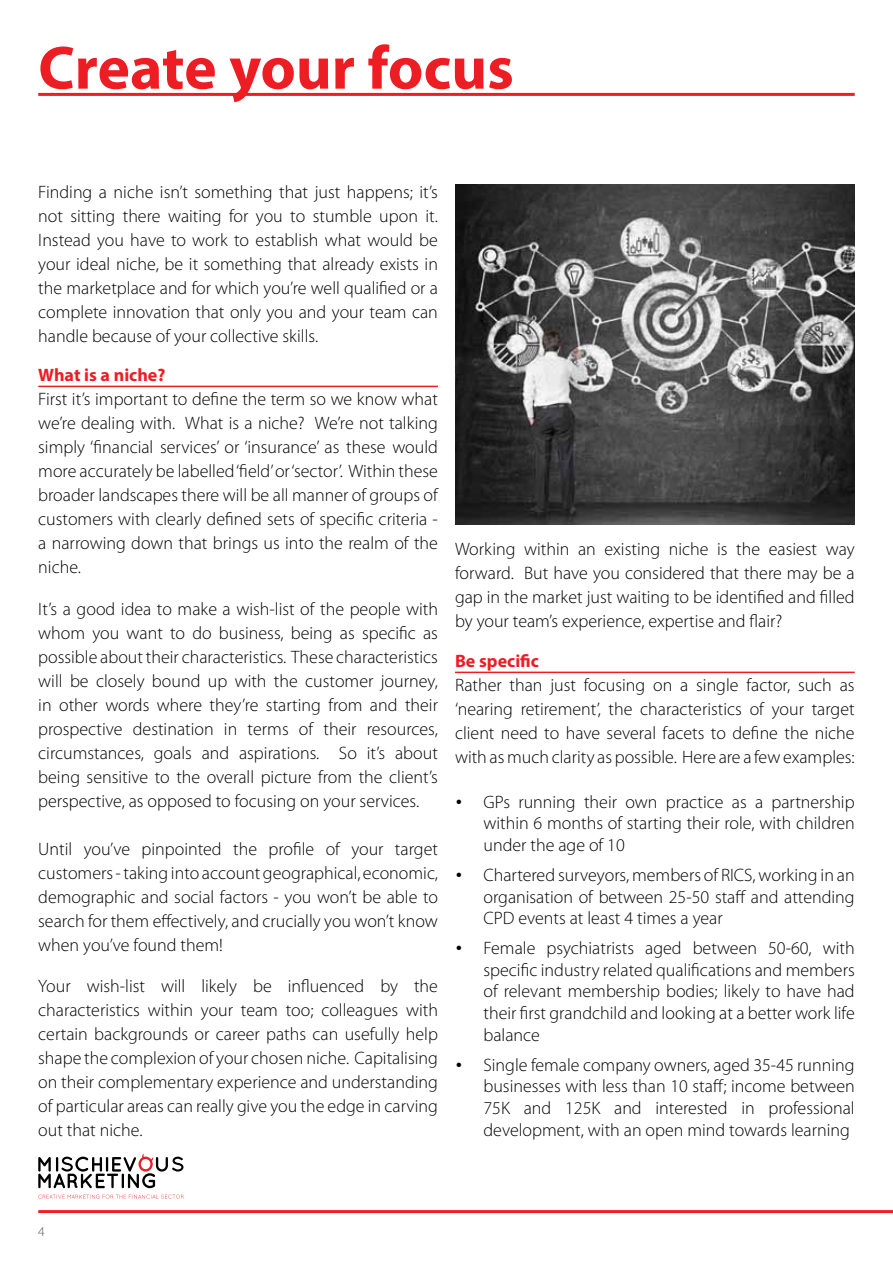
<style>
.page{position:relative;width:893px;height:1263px;background:#fff}
.page>*{position:absolute;margin:0;border:0;box-sizing:border-box;transform-origin:0 0}
.t1{font:700 61.5px "Myriad Pro";color:#ed1d24}
.t2{font:300 18px/24px "Myriad Pro";color:#000;text-align:justify}
.t3{font:700 18px "Myriad Pro";color:#ed1d24}
.t4{font:300 13.5px "Myriad Pro";color:#58595b}
.s1{font-family:"Gill Sans MT Pro";font-weight:400}
</style>
<div class="page">
<hr style="left:38px;top:1210px;width:855px;height:3px;background:#ed1d24">
<svg style="left:38px;top:1194px;width:146px;height:5px"></svg>
<svg style="left:38px;top:1154px;width:145px;height:34px"></svg>
<hr style="left:38px;top:386px;width:400px;height:1px;background:#ed1d24">
<hr style="left:455px;top:672px;width:400px;height:1px;background:#ed1d24">
<hr style="left:38px;top:93px;width:817px;height:3px;background:#ed1d24">
<img style="left:455px;top:184px;width:400px;height:340px">
<h1 class="t1" style="left:38px;top:28px;width:477px">Create your focus</h1>
<p class="t2" style="left:38px;top:180px;width:401px">Finding a niche isn’t something that just happens; it’s not sitting there waiting for you to stumble upon it.<br>Instead you have to work to establish what would be your ideal niche, be it something that already exists in the marketplace and for which you’re well qualified or a complete innovation that only you and your team can handle because of your collective skills.</p>
<p class="t3" style="left:38px;top:364px;width:129px">What is a niche?</p>
<p class="t2" style="left:38px;top:387px;width:401px">First it’s important to define the term so we know what we’re dealing with. What is a niche? We’re not talking simply ‘financial services’ or ‘insurance’ as these would more accurately be labelled ‘field’ or ‘sector’. Within these broader landscapes there will be all manner of groups of customers with clearly defined sets of specific criteria - a narrowing down that brings us into the realm of the niche.</p>
<p class="t2" style="left:38px;top:597px;width:401px">It’s a good idea to make a wish-list of the people with whom you want to do business, being as specific as possible about their characteristics. These characteristics will be closely bound up with the customer journey, in other words where they’re starting from and their prospective destination in terms of their resources, circumstances, goals and aspirations. So it’s about being sensitive to the overall picture from the client’s perspective, as opposed to focusing on your services.</p>
<p class="t2" style="left:38px;top:837px;width:401px">Until you’ve pinpointed the profile of your target customers - taking into account geographical, economic, demographic and social factors - you won’t be able to search for them effectively, and crucially you won’t know when you’ve found them!</p>
<p class="t2" style="left:38px;top:974px;width:401px">Your wish-list will likely be influenced by the characteristics within your team too; colleagues with certain backgrounds or career paths can usefully help shape the complexion of your chosen niche. Capitalising on their complementary experience and understanding of particular areas can really give you the edge in carving out that niche.</p>
<p class="t2" style="left:455px;top:537px;width:401px">Working within an existing niche is the easiest way forward. But have you considered that there may be a gap in the market just waiting to be identified and filled by your team’s experience, expertise and flair?</p>
<p class="t3" style="left:455px;top:649px;width:86px">Be specific</p>
<p class="t2" style="left:455px;top:673px;width:401px">Rather than just focusing on a single factor, such as ‘nearing retirement’, the characteristics of your target client need to have several facets to define the niche with as much clarity as possible. Here are a few examples:</p>
<p class="t2" style="left:483px;top:791px;width:373px;line-height:21.6px;text-indent:-28px"><span class="s1">•</span> GPs running their own practice as a partnership within 6 months of starting their role, with children under the age of 10</p>
<p class="t2" style="left:483px;top:864px;width:373px;line-height:21.6px;text-indent:-28px"><span class="s1">•</span> Chartered surveyors, members of RICS, working in an organisation of between 25-50 staff and attending CPD events at least 4 times a year</p>
<p class="t2" style="left:483px;top:937px;width:373px;line-height:21.6px;text-indent:-28px"><span class="s1">•</span> Female psychiatrists aged between 50-60, with specific industry related qualifications and members of relevant membership bodies; likely to have had their first grandchild and looking at a better work life balance</p>
<p class="t2" style="left:483px;top:1054px;width:373px;line-height:21.6px;text-indent:-28px"><span class="s1">•</span> Single female company owners, aged 35-45 running businesses with less than 10 staff; income between 75K and 125K and interested in professional development, with an open mind towards learning</p>
<p class="t4" style="left:38px;top:1223px;width:8px">4</p>
</div>
